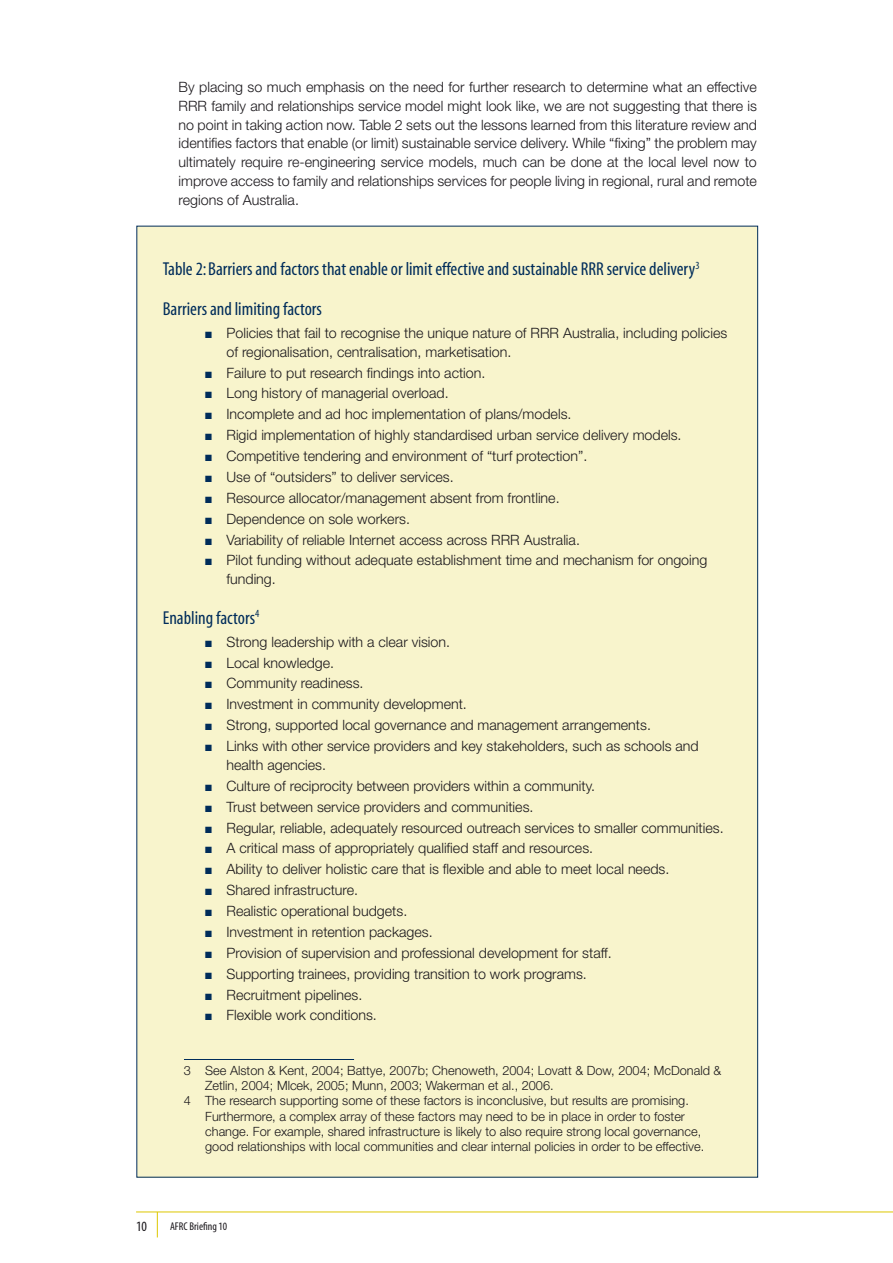
<style>
.page{position:relative;width:893px;height:1263px;background:#fff}
.page>*{position:absolute;margin:0;border:0;box-sizing:border-box;transform-origin:0 0}
.t1{font:18.75px/39.5px "Myriad MM 400 300";letter-spacing:-.12em;color:#002c5a}
.t2{font:300 14.25px/18.8px "Helvetica Neue";color:#1a171b}
.t3{font:14.25px "Myriad MM 400 300";color:#1a171b}
.t4{font:300 12.75px "Helvetica Neue";color:#1a171b}
.t5{font:11.25px "Myriad MM 400 300";letter-spacing:-.125em;color:#1a171b}
.s1{color:#002c5a}
</style>
<div class="page">
<hr style="left:136px;top:1211px;width:757px;height:1px;background:#ddc700">
<svg style="left:157px;top:1212px;width:1px;height:25px"></svg>
<div style="left:137px;top:226px;width:621px;height:951px;background:#f8f4cc"></div>
<hr style="left:184px;top:1059px;width:170px;height:1px;background:#002c5a">
<p class="t2" style="left:179px;top:77px;width:580px;text-align:justify">By placing so much emphasis on the need for further research to determine what an effective RRR family and relationships service model might look like, we are not suggesting that there is no point in taking action now. Table 2 sets out the lessons learned from this literature review and identifies factors that enable (or limit) sustainable service delivery. While “fixing” the problem may ultimately require re-engineering service models, much can be done at the local level now to improve access to family and relationships services for people living in regional, rural and remote regions of Australia.</p>
<h1 class="t1" style="left:163px;top:250px;width:540px">Table 2: Barriers and factors that enable or limit effective and sustainable RRR service delivery<sup>3<br></sup>Barriers and limiting factors</h1>
<p class="t2" style="left:226px;top:323px;width:502px;text-indent:-21px"><span class="s1">■</span> Policies that fail to recognise the unique nature of RRR Australia, including policies of regionalisation, centralisation, marketisation.</p>
<p class="t2" style="left:205px;top:363px;width:282px"><span class="s1">■</span> Failure to put research findings into action.</p>
<p class="t2" style="left:205px;top:384px;width:245px"><span class="s1">■</span> Long history of managerial overload.</p>
<p class="t2" style="left:205px;top:405px;width:368px"><span class="s1">■</span> Incomplete and ad hoc implementation of plans/models.</p>
<p class="t2" style="left:205px;top:425px;width:478px"><span class="s1">■</span> Rigid implementation of highly standardised urban service delivery models.</p>
<p class="t2" style="left:205px;top:446px;width:384px"><span class="s1">■</span> Competitive tendering and environment of “turf protection”.</p>
<p class="t2" style="left:205px;top:467px;width:250px"><span class="s1">■</span> Use of “outsiders” to deliver services.</p>
<p class="t2" style="left:205px;top:488px;width:356px"><span class="s1">■</span> Resource allocator/management absent from frontline.</p>
<p class="t2" style="left:205px;top:509px;width:206px"><span class="s1">■</span> Dependence on sole workers.</p>
<p class="t2" style="left:205px;top:530px;width:376px"><span class="s1">■</span> Variability of reliable Internet access across RRR Australia.</p>
<p class="t2" style="left:226px;top:551px;width:482px;text-indent:-21px"><span class="s1">■</span> Pilot funding without adequate establishment time and mechanism for ongoing funding.</p>
<h1 class="t1" style="left:163px;top:599px;width:99px">Enabling factors<sup>4</sup></h1>
<p class="t2" style="left:205px;top:632px;width:246px"><span class="s1">■</span> Strong leadership with a clear vision.</p>
<p class="t2" style="left:205px;top:653px;width:130px"><span class="s1">■</span> Local knowledge.</p>
<p class="t2" style="left:205px;top:674px;width:160px"><span class="s1">■</span> Community readiness.</p>
<p class="t2" style="left:205px;top:695px;width:263px"><span class="s1">■</span> Investment in community development.</p>
<p class="t2" style="left:205px;top:715px;width:447px"><span class="s1">■</span> Strong, supported local governance and management arrangements.</p>
<p class="t2" style="left:226px;top:736px;width:474px;text-indent:-21px"><span class="s1">■</span> Links with other service providers and key stakeholders, such as schools and health agencies.</p>
<p class="t2" style="left:205px;top:776px;width:391px"><span class="s1">■</span> Culture of reciprocity between providers within a community.</p>
<p class="t2" style="left:205px;top:797px;width:330px"><span class="s1">■</span> Trust between service providers and communities.</p>
<p class="t2" style="left:205px;top:818px;width:520px"><span class="s1">■</span> Regular, reliable, adequately resourced outreach services to smaller communities.</p>
<p class="t2" style="left:205px;top:839px;width:389px"><span class="s1">■</span> A critical mass of appropriately qualified staff and resources.</p>
<p class="t2" style="left:205px;top:859px;width:466px"><span class="s1">■</span> Ability to deliver holistic care that is flexible and able to meet local needs.</p>
<p class="t2" style="left:205px;top:880px;width:154px"><span class="s1">■</span> Shared infrastructure.</p>
<p class="t2" style="left:205px;top:901px;width:204px"><span class="s1">■</span> Realistic operational budgets.</p>
<p class="t2" style="left:205px;top:922px;width:229px"><span class="s1">■</span> Investment in retention packages.</p>
<p class="t2" style="left:205px;top:943px;width:408px"><span class="s1">■</span> Provision of supervision and professional development for staff.</p>
<p class="t2" style="left:205px;top:964px;width:383px"><span class="s1">■</span> Supporting trainees, providing transition to work programs.</p>
<p class="t2" style="left:205px;top:985px;width:159px"><span class="s1">■</span> Recruitment pipelines.</p>
<p class="t2" style="left:205px;top:1006px;width:173px"><span class="s1">■</span> Flexible work conditions.</p>
<p class="t4" style="left:184px;top:1062px;width:539px">3 See Alston &amp; Kent, 2004; Battye, 2007b; Chenoweth, 2004; Lovatt &amp; Dow, 2004; McDonald &amp;</p>
<p class="t4" style="left:205px;top:1078px;width:350px">Zetlin, 2004; Mlcek, 2005; Munn, 2003; Wakerman et al., 2006.</p>
<p class="t4" style="left:184px;top:1093px;width:506px">4 The research supporting some of these factors is inconclusive, but results are promising.</p>
<p class="t4" style="left:205px;top:1108px;width:481px">Furthermore, a complex array of these factors may need to be in place in order to foster</p>
<p class="t4" style="left:205px;top:1124px;width:498px">change. For example, shared infrastructure is likely to also require strong local governance,</p>
<p class="t4" style="left:205px;top:1139px;width:501px">good relationships with local communities and clear internal policies in order to be effective.</p>
<p class="t3" style="left:136px;top:1219px;width:14px">10</p>
<p class="t5" style="left:170px;top:1221px;width:60px">AFRCBriefing 10</p>
</div>
